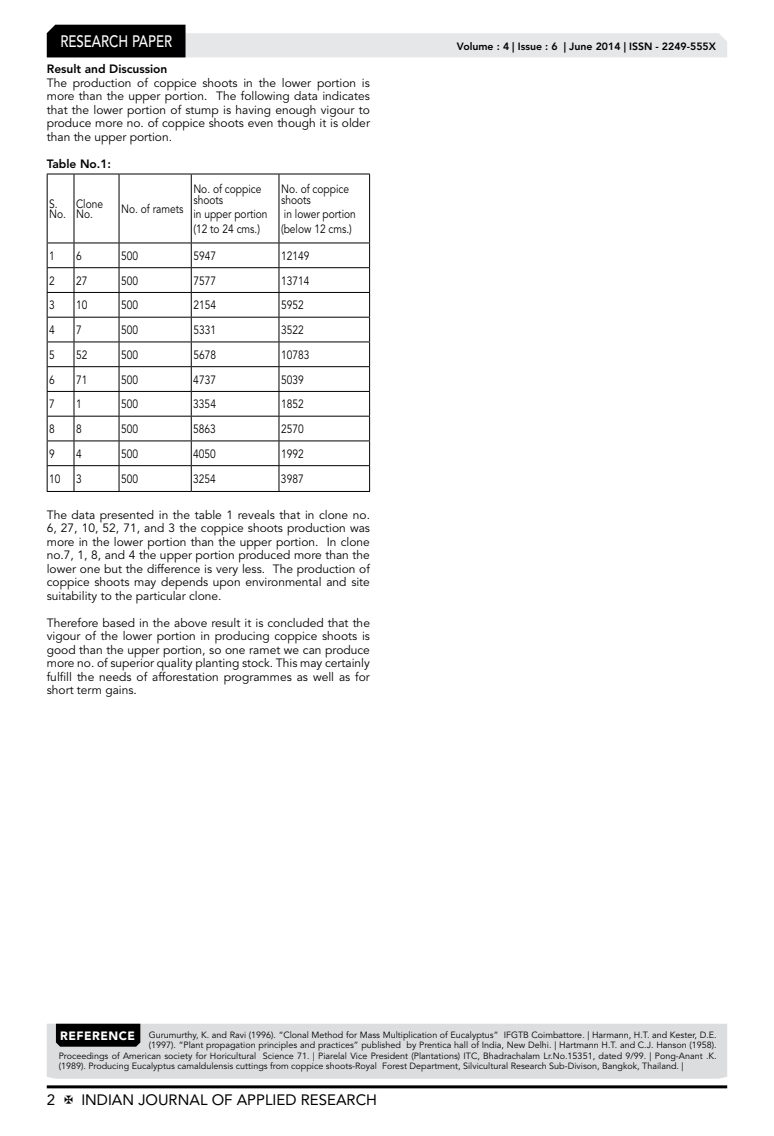
<style>
.page{position:relative;width:774px;height:1136px;background:#fff}
.page>*{position:absolute;margin:0;border:0;box-sizing:border-box;transform-origin:0 0}
.t1{font:500 16.5px "Avenir LT Std";color:#fff;scale:.8 1}
.t2{font:15px "Avenir LT Std";color:#000}
.t3{font:12px/13.5px "Avenir LT Std";color:#000;text-align:justify}
.t4{font:12px/10.5px "Avenir LT Std";color:#000;scale:.85 1}
.t5{font:800 12px "Avenir LT Std";color:#000}
.t6{font:800 10.5px "Avenir LT Std";color:#000}
.t7{font:9px "Avenir LT Std";color:#000}
.s1{font-weight:900;font-size:12px;color:#fff}
</style>
<div class="page">
<hr style="left:47px;top:1085px;width:680px;height:3px;background:#000">
<svg style="left:47px;top:25px;width:680px;height:32px"></svg>
<svg style="left:73px;top:175px;width:296px;height:316px"></svg>
<hr style="left:74px;top:174px;width:1px;height:68px;background:#000">
<hr style="left:119px;top:174px;width:1px;height:68px;background:#000">
<hr style="left:191px;top:174px;width:1px;height:68px;background:#000">
<hr style="left:279px;top:174px;width:1px;height:68px;background:#000">
<hr style="left:74px;top:267px;width:45px;height:1px;background:#000">
<hr style="left:119px;top:267px;width:72px;height:1px;background:#000">
<hr style="left:191px;top:267px;width:88px;height:1px;background:#000">
<hr style="left:279px;top:267px;width:91px;height:1px;background:#000">
<hr style="left:74px;top:292px;width:45px;height:1px;background:#000">
<hr style="left:119px;top:292px;width:72px;height:1px;background:#000">
<hr style="left:191px;top:292px;width:88px;height:1px;background:#000">
<hr style="left:279px;top:292px;width:91px;height:1px;background:#000">
<hr style="left:74px;top:317px;width:45px;height:1px;background:#000">
<hr style="left:119px;top:317px;width:72px;height:1px;background:#000">
<hr style="left:191px;top:317px;width:88px;height:1px;background:#000">
<hr style="left:279px;top:317px;width:91px;height:1px;background:#000">
<hr style="left:74px;top:341px;width:45px;height:1px;background:#000">
<hr style="left:119px;top:341px;width:72px;height:1px;background:#000">
<hr style="left:191px;top:341px;width:88px;height:1px;background:#000">
<hr style="left:279px;top:341px;width:91px;height:1px;background:#000">
<hr style="left:74px;top:366px;width:45px;height:1px;background:#000">
<hr style="left:119px;top:366px;width:72px;height:1px;background:#000">
<hr style="left:191px;top:366px;width:88px;height:1px;background:#000">
<hr style="left:279px;top:366px;width:91px;height:1px;background:#000">
<hr style="left:74px;top:391px;width:45px;height:1px;background:#000">
<hr style="left:119px;top:391px;width:72px;height:1px;background:#000">
<hr style="left:191px;top:391px;width:88px;height:1px;background:#000">
<hr style="left:279px;top:391px;width:91px;height:1px;background:#000">
<hr style="left:74px;top:416px;width:45px;height:1px;background:#000">
<hr style="left:119px;top:416px;width:72px;height:1px;background:#000">
<hr style="left:191px;top:416px;width:88px;height:1px;background:#000">
<hr style="left:279px;top:416px;width:91px;height:1px;background:#000">
<hr style="left:74px;top:440px;width:45px;height:1px;background:#000">
<hr style="left:119px;top:440px;width:72px;height:1px;background:#000">
<hr style="left:191px;top:440px;width:88px;height:1px;background:#000">
<hr style="left:279px;top:440px;width:91px;height:1px;background:#000">
<hr style="left:74px;top:465px;width:45px;height:1px;background:#000">
<hr style="left:119px;top:465px;width:72px;height:1px;background:#000">
<svg style="left:119px;top:243px;width:1px;height:248px"></svg>
<hr style="left:191px;top:465px;width:88px;height:1px;background:#000">
<svg style="left:191px;top:243px;width:1px;height:248px"></svg>
<hr style="left:279px;top:465px;width:91px;height:1px;background:#000">
<svg style="left:279px;top:243px;width:1px;height:248px"></svg>
<hr style="left:74px;top:242px;width:45px;height:1px;background:#000">
<hr style="left:119px;top:242px;width:72px;height:1px;background:#000">
<hr style="left:191px;top:242px;width:88px;height:1px;background:#000">
<hr style="left:279px;top:242px;width:91px;height:1px;background:#000">
<svg style="left:48px;top:174px;width:26px;height:1px"></svg>
<hr style="left:47px;top:174px;width:1px;height:68px;background:#000">
<hr style="left:74px;top:174px;width:45px;height:1px;background:#000">
<hr style="left:119px;top:174px;width:72px;height:1px;background:#000">
<hr style="left:191px;top:174px;width:88px;height:1px;background:#000">
<hr style="left:279px;top:174px;width:91px;height:1px;background:#000">
<hr style="left:369px;top:174px;width:1px;height:68px;background:#000">
<svg style="left:369px;top:243px;width:1px;height:248px"></svg>
<svg style="left:47px;top:242px;width:28px;height:250px"></svg>
<hr style="left:74px;top:491px;width:45px;height:1px;background:#000">
<hr style="left:119px;top:491px;width:72px;height:1px;background:#000">
<hr style="left:191px;top:491px;width:88px;height:1px;background:#000">
<hr style="left:279px;top:491px;width:91px;height:1px;background:#000">
<div style="left:47px;top:1023px;width:680px;height:55px;background:#dcddde"></div>
<div style="left:56px;top:1023px;width:84px;height:23px;background:#000"></div>
<h1 class="t1" style="left:60px;top:32px;width:139px">RESEARCH PAPER</h1>
<p class="t5" style="left:47px;top:62px;width:122px">Result and Discussion</p>
<p class="t3" style="left:47px;top:76px;width:325px">The production of coppice shoots in the lower portion is more than the upper portion. The following data indicates that the lower portion of stump is having enough vigour to produce more no. of coppice shoots even though it is older than the upper portion.</p>
<p class="t5" style="left:47px;top:156px;width:66px">Table No.1:</p>
<p class="t4" style="left:49px;top:199px;width:21px">S.<br>No.</p>
<p class="t4" style="left:76px;top:199px;width:33px">Clone</p>
<p class="t4" style="left:281px;top:184px;width:82px">No. of coppice shoots</p>
<p class="t4" style="left:281px;top:207px;width:89px;line-height:14.7px">in lower portion (below 12 cms.)</p>
<p class="t4" style="left:193px;top:184px;width:82px">No. of coppice shoots</p>
<p class="t4" style="left:193px;top:207px;width:89px;line-height:14.7px">in upper portion (12 to 24 cms.)</p>
<p class="t4" style="left:76px;top:204px;width:128px">No. No. of ramets</p>
<p class="t4" style="left:49px;top:251px;width:8px">1</p>
<p class="t4" style="left:76px;top:251px;width:8px">6</p>
<p class="t4" style="left:121px;top:251px;width:22px">500</p>
<p class="t4" style="left:193px;top:251px;width:28px">5947</p>
<p class="t4" style="left:281px;top:251px;width:35px">12149</p>
<p class="t4" style="left:49px;top:275px;width:8px">2</p>
<p class="t4" style="left:76px;top:275px;width:15px">27</p>
<p class="t4" style="left:121px;top:275px;width:22px">500</p>
<p class="t4" style="left:193px;top:275px;width:28px">7577</p>
<p class="t4" style="left:281px;top:275px;width:35px">13714</p>
<p class="t4" style="left:49px;top:300px;width:8px">3</p>
<p class="t4" style="left:76px;top:300px;width:15px">10</p>
<p class="t4" style="left:121px;top:300px;width:22px">500</p>
<p class="t4" style="left:193px;top:300px;width:28px">2154</p>
<p class="t4" style="left:281px;top:300px;width:28px">5952</p>
<p class="t4" style="left:49px;top:325px;width:8px">4</p>
<p class="t4" style="left:76px;top:325px;width:8px">7</p>
<p class="t4" style="left:121px;top:325px;width:22px">500</p>
<p class="t4" style="left:193px;top:325px;width:28px">5331</p>
<p class="t4" style="left:281px;top:325px;width:28px">3522</p>
<p class="t4" style="left:49px;top:350px;width:8px">5</p>
<p class="t4" style="left:76px;top:350px;width:15px">52</p>
<p class="t4" style="left:121px;top:350px;width:22px">500</p>
<p class="t4" style="left:193px;top:350px;width:28px">5678</p>
<p class="t4" style="left:281px;top:350px;width:35px">10783</p>
<p class="t4" style="left:49px;top:374px;width:8px">6</p>
<p class="t4" style="left:76px;top:374px;width:15px">71</p>
<p class="t4" style="left:121px;top:374px;width:22px">500</p>
<p class="t4" style="left:193px;top:374px;width:28px">4737</p>
<p class="t4" style="left:281px;top:374px;width:28px">5039</p>
<p class="t4" style="left:49px;top:399px;width:8px">7</p>
<p class="t4" style="left:76px;top:399px;width:8px">1</p>
<p class="t4" style="left:121px;top:399px;width:22px">500</p>
<p class="t4" style="left:193px;top:399px;width:28px">3354</p>
<p class="t4" style="left:281px;top:399px;width:28px">1852</p>
<p class="t4" style="left:49px;top:424px;width:8px">8</p>
<p class="t4" style="left:76px;top:424px;width:8px">8</p>
<p class="t4" style="left:121px;top:424px;width:22px">500</p>
<p class="t4" style="left:193px;top:424px;width:28px">5863</p>
<p class="t4" style="left:281px;top:424px;width:28px">2570</p>
<p class="t4" style="left:49px;top:449px;width:8px">9</p>
<p class="t4" style="left:76px;top:449px;width:8px">4</p>
<p class="t4" style="left:121px;top:449px;width:22px">500</p>
<p class="t4" style="left:193px;top:449px;width:28px">4050</p>
<p class="t4" style="left:281px;top:449px;width:28px">1992</p>
<p class="t4" style="left:49px;top:474px;width:15px">10</p>
<p class="t4" style="left:76px;top:474px;width:8px">3</p>
<p class="t4" style="left:121px;top:474px;width:22px">500</p>
<p class="t4" style="left:193px;top:474px;width:28px">3254</p>
<p class="t4" style="left:281px;top:474px;width:28px">3987</p>
<p class="t3" style="left:47px;top:508px;width:325px">The data presented in the table 1 reveals that in clone no.<br>6, 27, 10, 52, 71, and 3 the coppice shoots production was more in the lower portion than the upper portion. In clone no.7, 1, 8, and 4 the upper portion produced more than the lower one but the difference is very less. The production of coppice shoots may depends upon environmental and site suitability to the particular clone.</p>
<p class="t3" style="left:47px;top:616px;width:325px">Therefore based in the above result it is concluded that the vigour of the lower portion in producing coppice shoots is good than the upper portion, so one ramet we can produce more no. of superior quality planting stock. This may certainly fulfill the needs of afforestation programmes as well as for short term gains.</p>
<p class="t6" style="left:457px;top:41px;width:261px">Volume : 4 | Issue : 6 | June 2014 | ISSN - 2249-555X</p>
<p class="t7" style="left:60px;top:1029px;width:658px"><span class="s1">REFERENCE</span> Gurumurthy, K. and Ravi (1996). “Clonal Method for Mass Multiplication of Eucalyptus” IFGTB Coimbattore. | Harmann, H.T. and Kester, D.E.</p>
<p class="t7" style="left:149px;top:1039px;width:569px">(1997). “Plant propagation principles and practices” published by Prentica hall of India, New Delhi. | Hartmann H.T. and C.J. Hanson (1958).</p>
<p class="t7" style="left:59px;top:1050px;width:660px">Proceedings of American society for Horicultural Science 71. | Piarelal Vice President (Plantations) ITC, Bhadrachalam Lr.No.15351, dated 9/99. | Pong-Anant .K.</p>
<p class="t7" style="left:59px;top:1060px;width:626px">(1989). Producing Eucalyptus camaldulensis cuttings from coppice shoots-Royal Forest Department, Silvicultural Research Sub-Divison, Bangkok, Thailand. |</p>
<p class="t2" style="left:47px;top:1090px;width:10px">2</p>
<p class="t2" style="left:81px;top:1090px;width:297px">INDIAN JOURNAL OF APPLIED RESEARCH</p>
</div>
